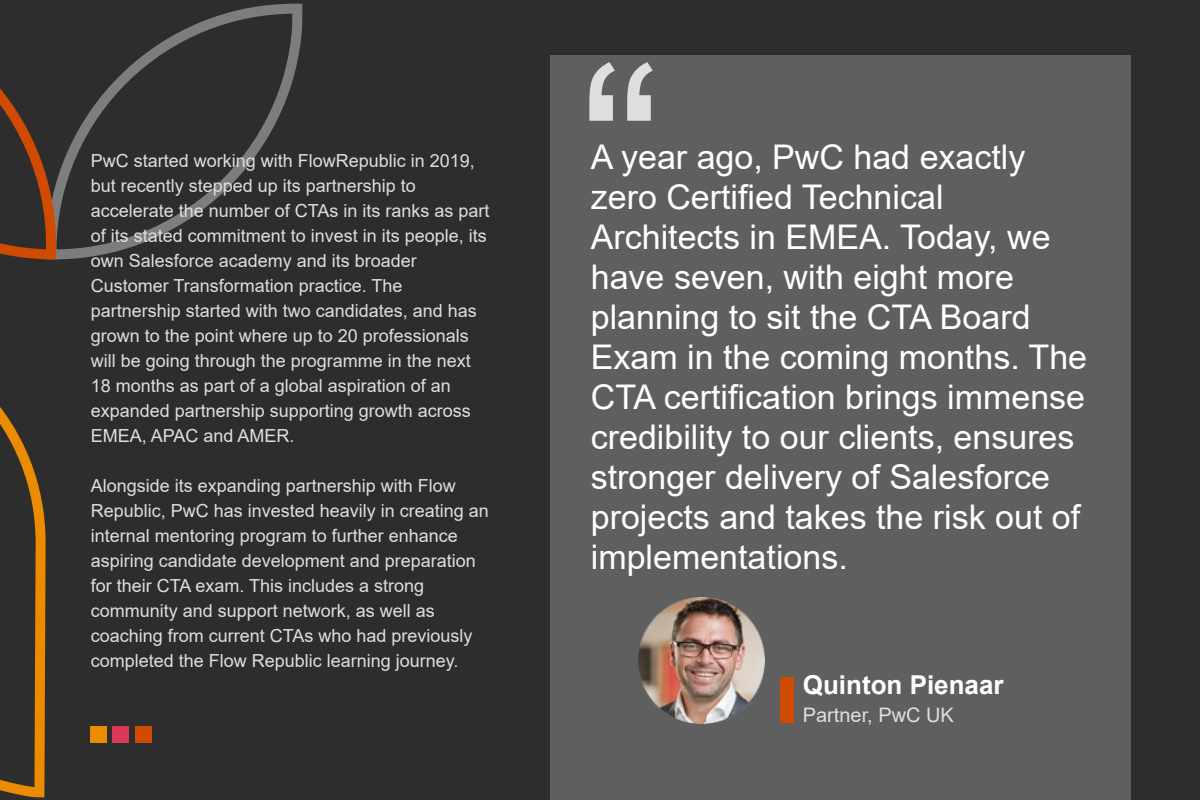
<style>
.page{position:relative;width:1200px;height:800px;background:#2d2d2d}
.page>*{position:absolute;margin:0;border:0;box-sizing:border-box;transform-origin:0 0}
.t1{font:250px "Arial";color:#dedede}
.t2{font:34px/40px "Arial";color:#fff}
.t3{font:700 26px "Arial";color:#fff}
.t4{font:20px "Arial";color:#dedede}
.t5{font:18px/25px "Arial";color:#dedede}
</style>
<div class="page">
<svg style="left:61px;top:3px;width:242px;height:740px"></svg>
<svg style="left:51px;top:168px;width:10px;height:92px"></svg>
<div style="left:550px;top:55px;width:581px;height:745px;background:#5f5f5f"></div>
<img style="left:638px;top:598px;width:126px;height:126px">
<svg style="left:0;top:88px;width:51px;height:710px"></svg>
<div style="left:90px;top:727px;width:16px;height:16px;background:#eb8c00"></div>
<div style="left:113px;top:727px;width:16px;height:16px;background:#d93954"></div>
<div style="left:135px;top:727px;width:16px;height:16px;background:#d04a02"></div>
<div style="left:781px;top:677px;width:13px;height:45px;background:#d04a02"></div>
<p class="t5" style="left:91px;top:148px;width:400px">PwC started working with FlowRepublic in 2019, but recently stepped up its partnership to accelerate the number of CTAs in its ranks as part of its stated commitment to invest in its people, its own Salesforce academy and its broader Customer Transformation practice. The partnership started with two candidates, and has grown to the point where up to 20 professionals will be going through the programme in the next 18 months as part of a global aspiration of an expanded partnership supporting growth across EMEA, APAC and AMER.</p>
<p class="t5" style="left:91px;top:473px;width:400px">Alongside its expanding partnership with Flow Republic, PwC has invested heavily in creating an internal mentoring program to further enhance aspiring candidate development and preparation for their CTA exam. This includes a strong community and support network, as well as coaching from current CTAs who had previously completed the Flow Republic learning journey.</p>
<h1 class="t1" style="left:579px;top:-16px;width:85px">“</h1>
<p class="t2" style="left:591px;top:137px;width:498px">A year ago, PwC had exactly zero Certified Technical<br>Architects in EMEA. Today, we have seven, with eight more planning to sit the CTA Board<br>Exam in the coming months. The<br>CTA certification brings immense credibility to our clients, ensures stronger delivery of Salesforce projects and takes the risk out of implementations.</p>
<h3 class="t3" style="left:803px;top:666px;width:202px">Quinton Pienaar</h3>
<p class="t4" style="left:803px;top:701px;width:153px">Partner, PwC UK</p>
</div>
